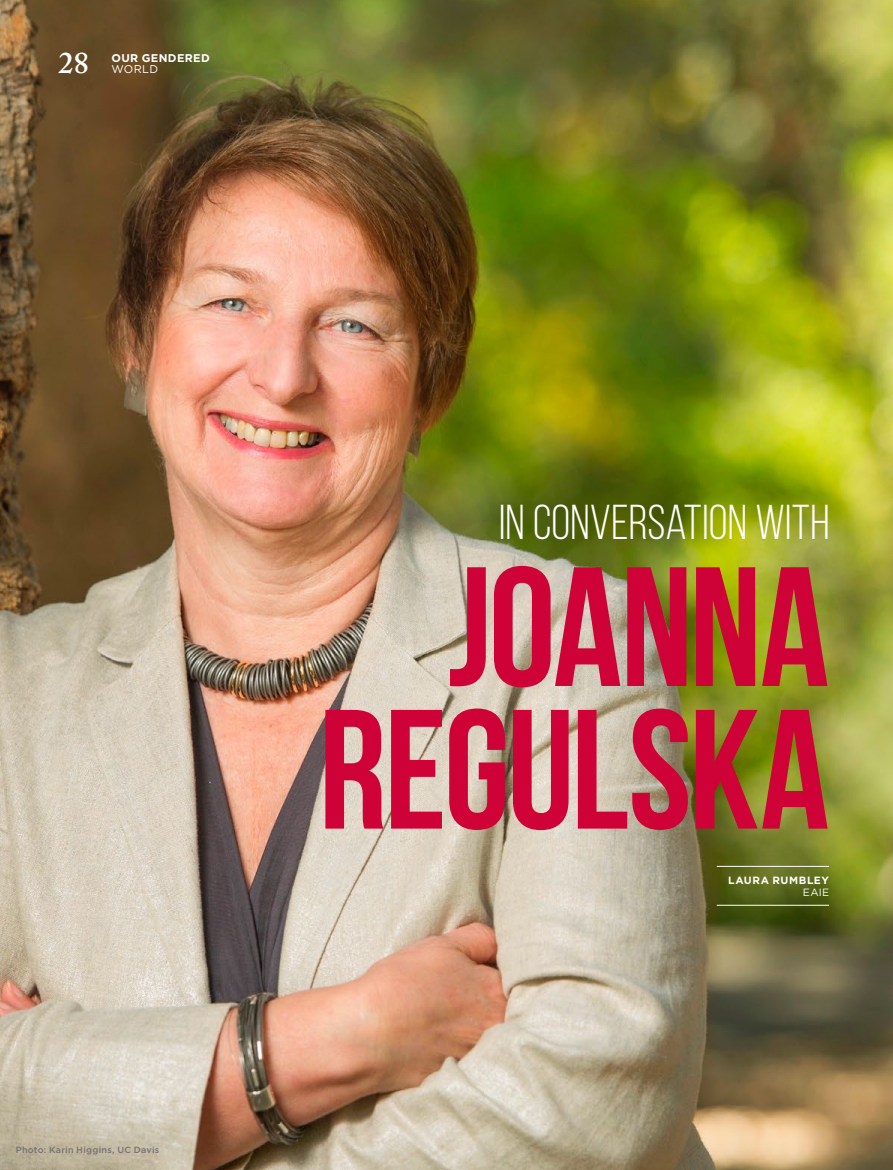
<style>
.page{position:relative;width:893px;height:1170px;background:#fff}
.page>*{position:absolute;margin:0;border:0;box-sizing:border-box;transform-origin:0 0}
.t1{font:700 169.5px/142.5px "Bebas Neue";letter-spacing:-.015em;color:#ce0237;text-align:right}
.t2{font:48.9px "Bebas Neue";letter-spacing:.005em;color:#fff}
.t3{font:600 30px "Adobe Caslon Pro";color:#fff}
.t4{font:700 11.25px "Gotham";letter-spacing:.035em;color:#fff}
.t5{font:11.25px "Gotham";letter-spacing:.025em;color:#fff}
.t6{font:700 10.5px "Gotham";letter-spacing:.055em;color:#fff}
.t7{font:10.5px "Gotham";color:#fff}
.t8{font:500 9px "Gotham";letter-spacing:.025em;color:#747272}
</style>
<div class="page">
<img style="left:0;top:0;width:893px;height:1169px">
<hr style="left:717px;top:865px;width:112px;height:1px;background:#fff">
<hr style="left:717px;top:904px;width:112px;height:1px;background:#fff">
<h3 class="t3" style="left:58px;top:45px;width:32px">28</h3>
<p class="t4" style="left:112px;top:50px;width:100px">OUR GENDERED</p>
<p class="t5" style="left:112px;top:62px;width:48px">WORLD</p>
<p class="t8" style="left:16px;top:1143px;width:145px">Photo: Karin Higgins, UC Davis</p>
<h2 class="t2" style="left:499px;top:496px;width:332px">IN CONVERSATION WITH</h2>
<h1 class="t1" style="left:319px;top:554px;width:512px">JOANNA<br>REGULSKA</h1>
<p class="t6" style="left:728px;top:873px;width:102px">LAURA RUMBLEY</p>
<p class="t7" style="left:803px;top:885px;width:28px">EAIE</p>
</div>
